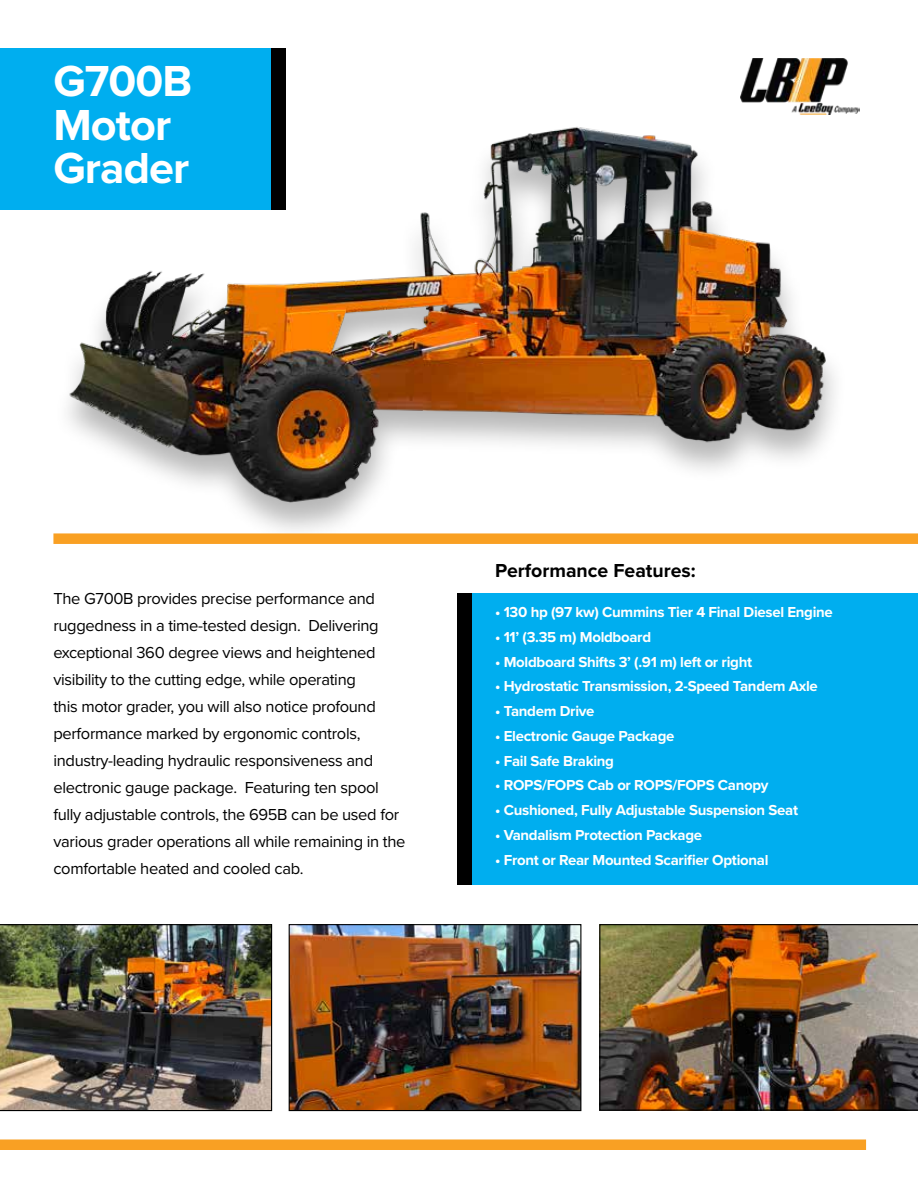
<style>
.page{position:relative;width:918px;height:1188px;background:#fff}
.page>*{position:absolute;margin:0;border:0;box-sizing:border-box;transform-origin:0 0}
.t1{font:700 45px/43.5px "Proxima Nova";letter-spacing:-.02em;color:#fff}
.t2{font:700 19.5px "Proxima Nova";color:#000}
.t3{font:16.5px/27px "Proxima Nova";letter-spacing:-.02em;color:#000}
.t4{font:700 15px "Proxima Nova";letter-spacing:-.02em;color:#fff}
</style>
<div class="page">
<img style="left:68px;top:107px;width:767px;height:409px">
<div style="left:472px;top:593px;width:446px;height:291px;background:#00aeef"></div>
<div style="left:458px;top:593px;width:14px;height:291px;background:#000"></div>
<div style="left:0;top:48px;width:271px;height:162px;background:#00aeef"></div>
<div style="left:271px;top:48px;width:14px;height:162px;background:#000"></div>
<img style="left:0;top:924px;width:272px;height:187px">
<img style="left:291px;top:926px;width:288px;height:183px">
<div style="left:289px;top:924px;width:292px;height:187px;border:1px solid #000"></div>
<img style="left:599px;top:924px;width:319px;height:187px">
<div style="left:0;top:1139px;width:866px;height:11px;background:#f9a023"></div>
<div style="left:53px;top:533px;width:865px;height:11px;background:#f9a023"></div>
<img style="left:741px;top:59px;width:119px;height:55px">
<h1 class="t1" style="left:53px;top:61px;width:140px">G700B<br>Motor<br>Grader</h1>
<p class="t3" style="left:53px;top:586px;width:353px">The G700B provides precise performance and ruggedness in a time-tested design. Delivering exceptional 360 degree views and heightened visibility to the cutting edge, while operating<br>this motor grader, you will also notice profound performance marked by ergonomic controls, industry-leading hydraulic responsiveness and electronic gauge package. Featuring ten spool fully adjustable controls, the 695B can be used for various grader operations all while remaining in the comfortable heated and cooled cab.</p>
<p class="t2" style="left:495px;top:558px;width:202px">Performance Features:</p>
<p class="t4" style="left:495px;top:603px;width:339px">• 130 hp (97 kw) Cummins Tier 4 Final Diesel Engine</p>
<p class="t4" style="left:495px;top:628px;width:157px">• 11’ (3.35 m) Moldboard</p>
<p class="t4" style="left:495px;top:653px;width:258px">• Moldboard Shifts 3’ (.91 m) left or right</p>
<p class="t4" style="left:495px;top:677px;width:324px">• Hydrostatic Transmission, 2-Speed Tandem Axle</p>
<p class="t4" style="left:495px;top:702px;width:101px">• Tandem Drive</p>
<p class="t4" style="left:495px;top:727px;width:181px">• Electronic Gauge Package</p>
<p class="t4" style="left:495px;top:752px;width:120px">• Fail Safe Braking</p>
<p class="t4" style="left:495px;top:776px;width:275px">• ROPS/FOPS Cab or ROPS/FOPS Canopy</p>
<p class="t4" style="left:495px;top:801px;width:304px">• Cushioned, Fully Adjustable Suspension Seat</p>
<p class="t4" style="left:495px;top:826px;width:209px">• Vandalism Protection Package</p>
<p class="t4" style="left:495px;top:851px;width:275px">• Front or Rear Mounted Scarifier Optional</p>
</div>
